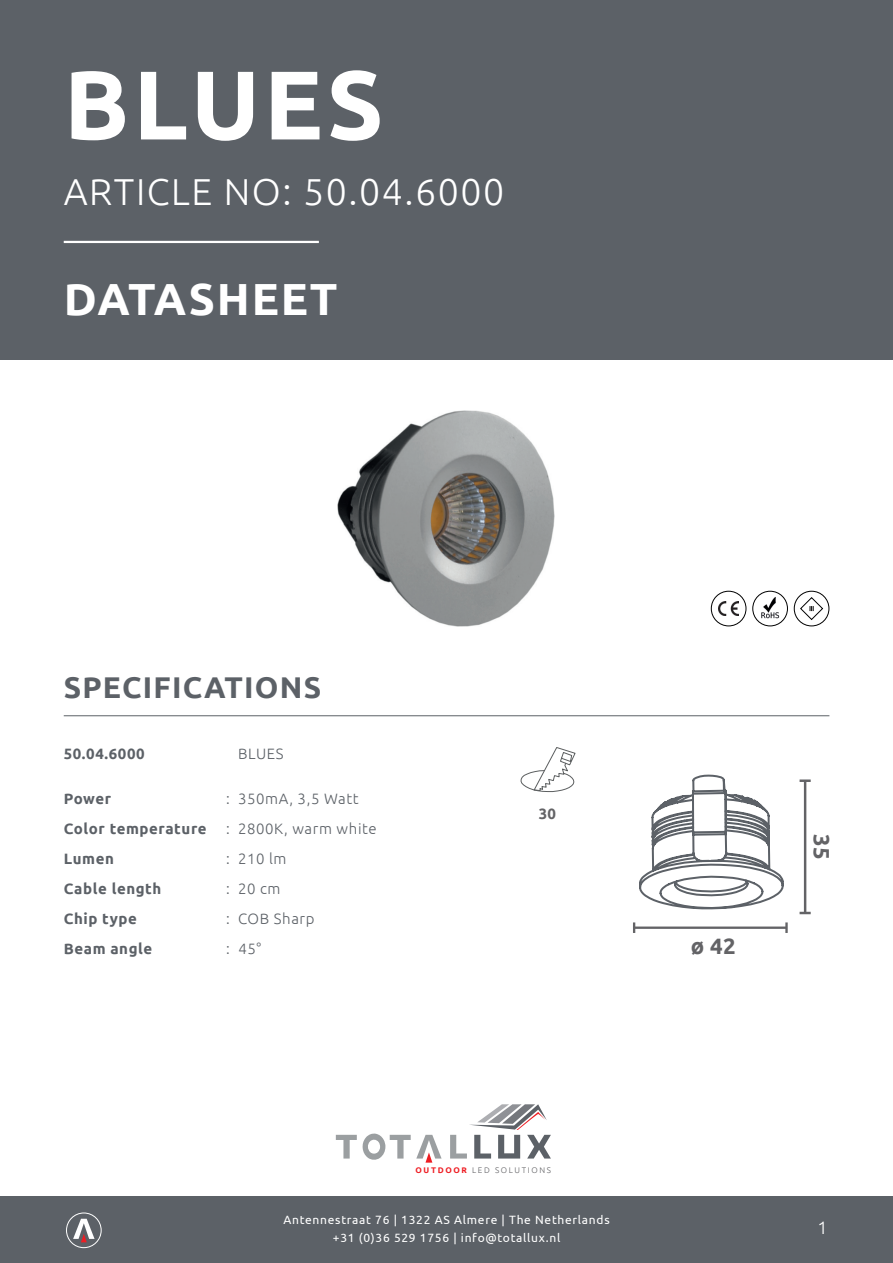
<style>
.page{position:relative;width:893px;height:1263px;background:#fff}
.page>*{position:absolute;margin:0;border:0;box-sizing:border-box;transform-origin:0 0}
.t1{font:700 97.5px "Ubuntu";letter-spacing:.04em;color:#fff}
.t2{font:700 45px "Ubuntu";letter-spacing:.04em;color:#fff}
.t3{font:300 37.5px "Ubuntu";letter-spacing:.04em;color:#fff}
.t4{font:700 30px "Ubuntu";letter-spacing:.04em;color:#5c6167}
.t5{font:700 22.2px "Ubuntu";color:#636366}
.t6{font:300 18px "Ubuntu";color:#fff}
.t7{font:700 15px "Ubuntu";letter-spacing:.04em;color:#5c6167}
.t8{font:300 15px "Ubuntu";letter-spacing:.04em;color:#5c6167}
.t9{font:700 15px "Ubuntu";color:#636366}
.t10{font:12px/18px "Ubuntu";letter-spacing:.06em;color:#fff;text-align:center}
.t11{font:300 8.25px "Ubuntu";letter-spacing:.2em;color:#636366}
.s1{font-weight:700;color:#ee1d23}
</style>
<div class="page">
<div style="left:0;top:0;width:893px;height:359px;background:#5c6167"></div>
<hr style="left:64px;top:241px;width:255px;height:2px;background:#fff">
<div style="left:0;top:1196px;width:893px;height:67px;background:#5c6167"></div>
<div style="left:66px;top:1212px;width:36px;height:36px;border:1px solid #fff;border-radius:50%"></div>
<svg style="left:73px;top:1219px;width:22px;height:23px"></svg>
<svg style="left:336px;top:1133px;width:106px;height:29px"></svg>
<svg style="left:450px;top:1104px;width:101px;height:54px"></svg>
<hr style="left:64px;top:715px;width:765px;height:1px;background:#5c6167">
<img style="left:718px;top:601px;width:20px;height:14px">
<div style="left:711px;top:591px;width:35px;height:35px;border:1px solid #000;border-radius:50%"></div>
<img style="left:756px;top:593px;width:28px;height:30px">
<div style="left:752px;top:591px;width:36px;height:35px;border:1px solid #000;border-radius:50%"></div>
<div style="left:794px;top:591px;width:35px;height:35px;border:1px solid #000;border-radius:50%"></div>
<svg style="left:800px;top:597px;width:23px;height:23px"></svg>
<hr style="left:804px;top:781px;width:2px;height:132px;background:#636366">
<svg style="left:800px;top:779px;width:11px;height:3px"></svg>
<svg style="left:800px;top:912px;width:11px;height:2px"></svg>
<hr style="left:634px;top:926px;width:152px;height:3px;background:#636366">
<svg style="left:785px;top:922px;width:3px;height:11px"></svg>
<svg style="left:633px;top:922px;width:2px;height:11px"></svg>
<svg style="left:521px;top:747px;width:54px;height:45px"></svg>
<img style="left:338px;top:410px;width:217px;height:216px">
<svg style="left:638px;top:715px;width:147px;height:195px"></svg>
<h1 class="t1" style="left:64px;top:46px;width:321px">BLUES</h1>
<h3 class="t3" style="left:64px;top:170px;width:442px">ARTICLE NO: 50.04.6000</h3>
<h2 class="t2" style="left:64px;top:271px;width:275px">DATASHEET</h2>
<h3 class="t4" style="left:64px;top:669px;width:259px">SPECIFICATIONS</h3>
<p class="t7" style="left:64px;top:744px;width:82px">50.04.6000</p>
<p class="t8" style="left:238px;top:744px;width:47px">BLUES</p>
<p class="t7" style="left:64px;top:789px;width:49px">Power</p>
<p class="t8" style="left:226px;top:789px;width:134px">: 350mA, 3,5 Watt</p>
<p class="t7" style="left:64px;top:819px;width:144px">Color temperature</p>
<p class="t8" style="left:226px;top:819px;width:152px">: 2800K, warm white</p>
<p class="t7" style="left:64px;top:849px;width:52px">Lumen</p>
<p class="t8" style="left:226px;top:849px;width:62px">: 210 lm</p>
<p class="t7" style="left:64px;top:879px;width:99px">Cable length</p>
<p class="t8" style="left:226px;top:879px;width:56px">: 20 cm</p>
<p class="t7" style="left:64px;top:909px;width:75px">Chip type</p>
<p class="t8" style="left:226px;top:909px;width:90px">: COB Sharp</p>
<p class="t7" style="left:64px;top:939px;width:90px">Beam angle</p>
<p class="t8" style="left:226px;top:939px;width:37px">: 45°</p>
<p class="t9" style="left:539px;top:804px;width:19px">30</p>
<h3 class="t5" style="left:691px;top:933px;width:46px">ø 42</h3>
<h3 class="t5" style="left:835px;top:834px;width:27px;rotate:90deg">35</h3>
<p class="t11" style="left:415px;top:1165px;width:137px"><span class="s1">OUTDOOR</span> LED SOLUTIONS</p>
<p class="t10" style="left:283px;top:1210px;width:328px">Antennestraat 76 | 1322 AS Almere | The Netherlands +31 (0)36 529 1756 | info@totallux.nl</p>
<h3 class="t6" style="left:817px;top:1217px;width:12px">1</h3>
</div>
